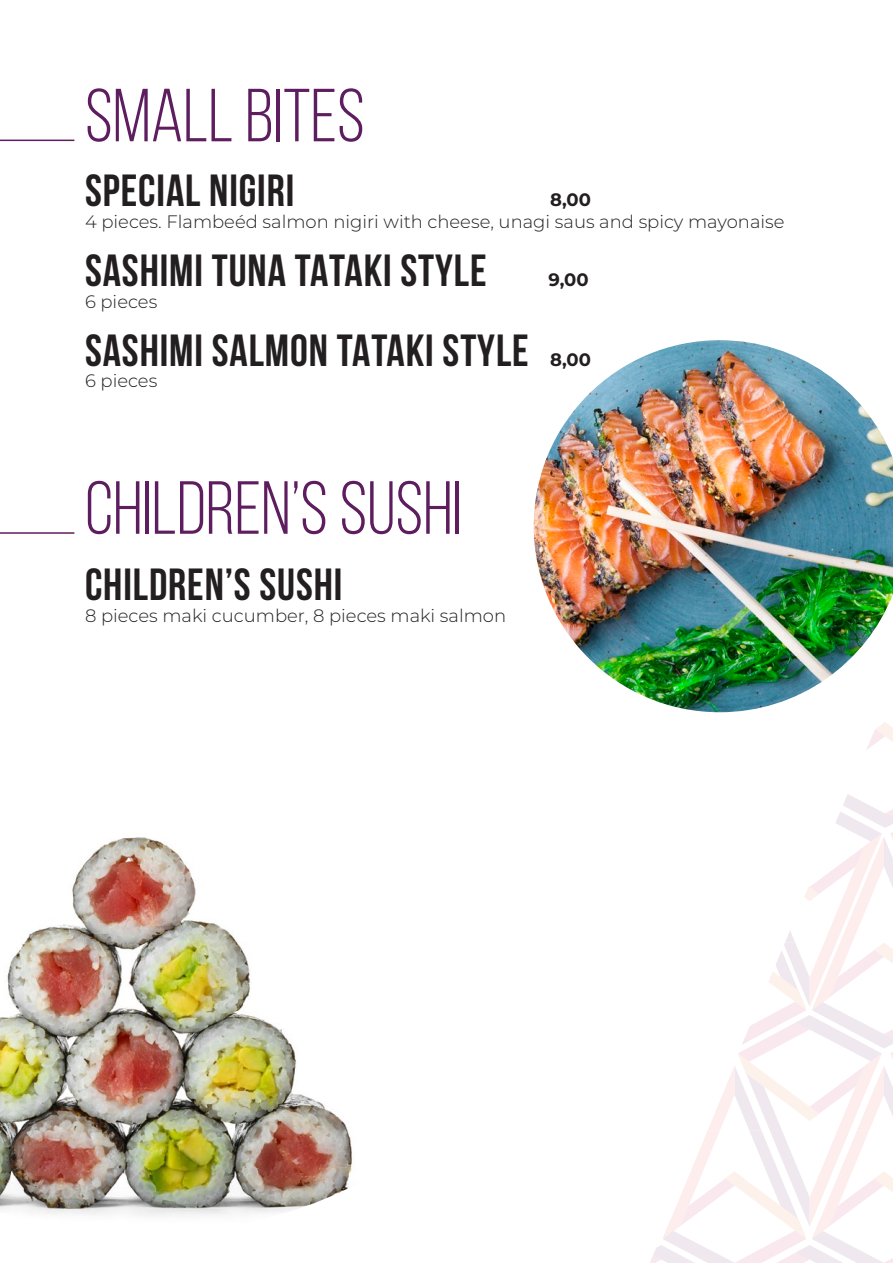
<style>
.page{position:relative;width:893px;height:1263px;background:#fff}
.page>*{position:absolute;margin:0;border:0;box-sizing:border-box;transform-origin:0 0}
.t1{font:75px "Bebas Neue";color:#5d1d5f}
.t2{font:700 45px "Bebas Neue";letter-spacing:.02em;color:#231f20}
.t3{font:300 18px "Montserrat";color:#231f20}
.t4{font:700 18px "Montserrat";color:#231f20}
</style>
<div class="page">
<hr style="left:0;top:140px;width:74px;height:1px;background:#5d1d5f">
<hr style="left:0;top:532px;width:74px;height:2px;background:#5d1d5f">
<svg style="left:650px;top:712px;width:243px;height:551px"></svg>
<img style="left:534px;top:340px;width:359px;height:372px">
<img style="left:0;top:837px;width:353px;height:379px">
<h1 class="t1" style="left:85px;top:75px;width:281px">SMALL BITES</h1>
<h2 class="t2" style="left:85px;top:166px;width:211px">SPECIAL NIGIRI</h2>
<p class="t4" style="left:550px;top:187px;width:42px">8,00</p>
<p class="t3" style="left:85px;top:209px;width:701px">4 pieces. Flambeéd salmon nigiri with cheese, unagi saus and spicy mayonaise</p>
<h2 class="t2" style="left:85px;top:246px;width:403px">SASHIMI TUNA TATAKI STYLE</h2>
<p class="t4" style="left:549px;top:267px;width:42px">9,00</p>
<p class="t3" style="left:85px;top:289px;width:74px">6 pieces</p>
<h2 class="t2" style="left:85px;top:325px;width:445px">SASHIMI SALMON TATAKI STYLE</h2>
<p class="t3" style="left:85px;top:369px;width:74px">6 pieces</p>
<p class="t4" style="left:550px;top:346px;width:42px">8,00</p>
<h1 class="t1" style="left:85px;top:468px;width:378px">CHILDREN’S SUSHI</h1>
<h2 class="t2" style="left:85px;top:560px;width:259px">CHILDREN’S SUSHI</h2>
<p class="t3" style="left:85px;top:603px;width:423px">8 pieces maki cucumber, 8 pieces maki salmon</p>
</div>
